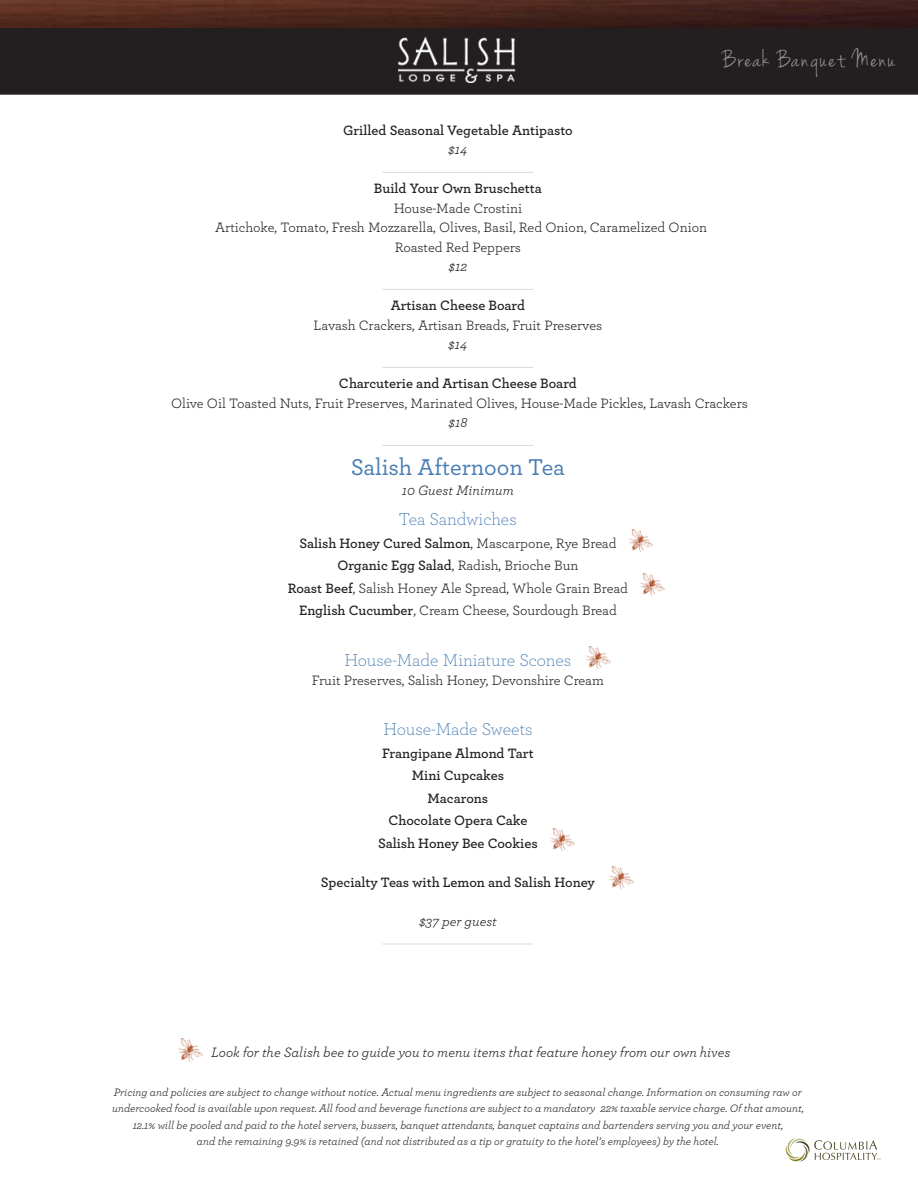
<style>
.page{position:relative;width:918px;height:1188px;background:#fff}
.page>*{position:absolute;margin:0;border:0;box-sizing:border-box;transform-origin:0 0}
.t1{font:27px "Jenna Sue";letter-spacing:.06em;color:#8f9092}
.Big_header{font:500 24px "Archer";letter-spacing:-.005em;color:#497db3}
.h2_no_space_centered{font:300 18px "Archer";letter-spacing:-.005em;color:#497db3}
.p_no_space_centered{font:14.25px "Archer";color:#231f20}
.p_no_space_centered-2{font:600 14.25px "Archer";color:#231f20}
.p_no_space_centered-3{font:italic 14.25px "Archer";color:#231f20}
.p_space_after_center{font:italic 14.25px "Archer";color:#231f20}
.p_no_space_centered-4{font:italic 11.25px "Archer";color:#231f20}
.s1{font-weight:400}
.s2{font-weight:600}
</style>
<div class="page">
<div style="left:1px;top:1px;width:916px;height:93px;background:#231f20"></div>
<div style="left:0;top:0;width:918px;height:95px;border:2px solid #231f20"></div>
<img style="left:0;top:0;width:918px;height:27px">
<img style="left:398px;top:38px;width:118px;height:44px">
<hr style="left:382px;top:172px;width:152px;height:1px;background:#dddbda">
<hr style="left:382px;top:289px;width:152px;height:1px;background:#dddbda">
<hr style="left:382px;top:367px;width:152px;height:1px;background:#dddbda">
<hr style="left:382px;top:445px;width:152px;height:1px;background:#dddbda">
<hr style="left:382px;top:944px;width:152px;height:1px;background:#dddbda">
<img style="left:178px;top:1039px;width:24px;height:22px">
<svg style="left:786px;top:1138px;width:95px;height:24px"></svg>
<img style="left:629px;top:529px;width:24px;height:22px">
<img style="left:640px;top:573px;width:24px;height:22px">
<img style="left:586px;top:646px;width:24px;height:23px">
<img style="left:550px;top:829px;width:24px;height:22px">
<img style="left:609px;top:867px;width:24px;height:22px">
<h1 class="t1" style="left:723px;top:47px;width:174px">Break Banquet Menu</h1>
<p class="p_no_space_centered-2" style="left:343px;top:119px;width:231px">Grilled Seasonal Vegetable Antipasto</p>
<p class="p_space_after_center" style="left:448px;top:139px;width:21px">$14</p>
<p class="p_no_space_centered-2" style="left:374px;top:178px;width:169px">Build Your Own Bruschetta</p>
<p class="p_no_space_centered" style="left:394px;top:198px;width:130px">House-Made Crostini</p>
<p class="p_no_space_centered" style="left:215px;top:217px;width:494px">Artichoke, Tomato, Fresh Mozzarella, Olives, Basil, Red Onion, Caramelized Onion</p>
<p class="p_no_space_centered" style="left:395px;top:237px;width:128px">Roasted Red Peppers</p>
<p class="p_space_after_center" style="left:449px;top:256px;width:20px">$12</p>
<p class="p_no_space_centered-2" style="left:391px;top:295px;width:136px">Artisan Cheese Board</p>
<p class="p_no_space_centered" style="left:314px;top:315px;width:290px">Lavash Crackers, Artisan Breads, Fruit Preserves</p>
<p class="p_space_after_center" style="left:448px;top:334px;width:21px">$14</p>
<p class="p_no_space_centered-2" style="left:339px;top:373px;width:239px">Charcuterie and Artisan Cheese Board</p>
<p class="p_no_space_centered" style="left:171px;top:393px;width:578px">Olive Oil Toasted Nuts, Fruit Preserves, Marinated Olives, House-Made Pickles, Lavash Crackers</p>
<p class="p_space_after_center" style="left:449px;top:412px;width:20px">$18</p>
<p class="Big_header" style="left:351px;top:450px;width:216px">Salish Afternoon Tea</p>
<p class="p_no_space_centered-3" style="left:402px;top:480px;width:113px">10 Guest Minimum</p>
<p class="h2_no_space_centered" style="left:399px;top:508px;width:119px">Tea Sandwiches</p>
<p class="p_no_space_centered-2" style="left:299px;top:533px;width:319px">Salish Honey Cured Salmon<span class="s1">, Mascarpone, Rye Bread</span></p>
<p class="p_no_space_centered" style="left:337px;top:556px;width:243px"><span class="s2">Organic Egg Salad</span>, Radish, Brioche Bun</p>
<p class="p_no_space_centered" style="left:288px;top:578px;width:342px"><span class="s2">Roast Beef</span>, Salish Honey Ale Spread, Whole Grain Bread</p>
<p class="p_no_space_centered" style="left:299px;top:601px;width:319px"><span class="s2">English Cucumber</span>, Cream Cheese, Sourdough Bread</p>
<p class="h2_no_space_centered" style="left:344px;top:648px;width:228px">House-Made Miniature Scones</p>
<p class="p_no_space_centered" style="left:312px;top:670px;width:294px">Fruit Preserves, Salish Honey, Devonshire Cream</p>
<p class="h2_no_space_centered" style="left:383px;top:717px;width:151px">House-Made Sweets</p>
<p class="p_no_space_centered-2" style="left:382px;top:742px;width:153px">Frangipane Almond Tart</p>
<p class="p_no_space_centered-2" style="left:412px;top:765px;width:94px">Mini Cupcakes</p>
<p class="p_no_space_centered-2" style="left:428px;top:787px;width:62px">Macarons</p>
<p class="p_no_space_centered-2" style="left:388px;top:810px;width:140px">Chocolate Opera Cake</p>
<p class="p_no_space_centered-2" style="left:378px;top:832px;width:161px">Salish Honey Bee Cookies</p>
<p class="p_no_space_centered-2" style="left:321px;top:871px;width:276px">Specialty Teas with Lemon and Salish Honey</p>
<p class="p_space_after_center" style="left:419px;top:911px;width:79px">$37 per guest</p>
<p class="p_no_space_centered-3" style="left:211px;top:1042px;width:521px">Look for the Salish bee to guide you to menu items that feature honey from our own hives</p>
<p class="p_no_space_centered-4" style="left:114px;top:1084px;width:690px">Pricing and policies are subject to change without notice. Actual menu ingredients are subject to seasonal change. Information on consuming raw or</p>
<p class="p_no_space_centered-4" style="left:112px;top:1101px;width:693px">undercooked food is available upon request. All food and beverage functions are subject to a mandatory 22% taxable service charge. Of that amount,</p>
<p class="p_no_space_centered-4" style="left:133px;top:1117px;width:652px">12.1% will be pooled and paid to the hotel servers, bussers, banquet attendants, banquet captains and bartenders serving you and your event,</p>
<p class="p_no_space_centered-4" style="left:197px;top:1134px;width:524px">and the remaining 9.9% is retained (and not distributed as a tip or gratuity to the hotel’s employees) by the hotel.</p>
</div>
